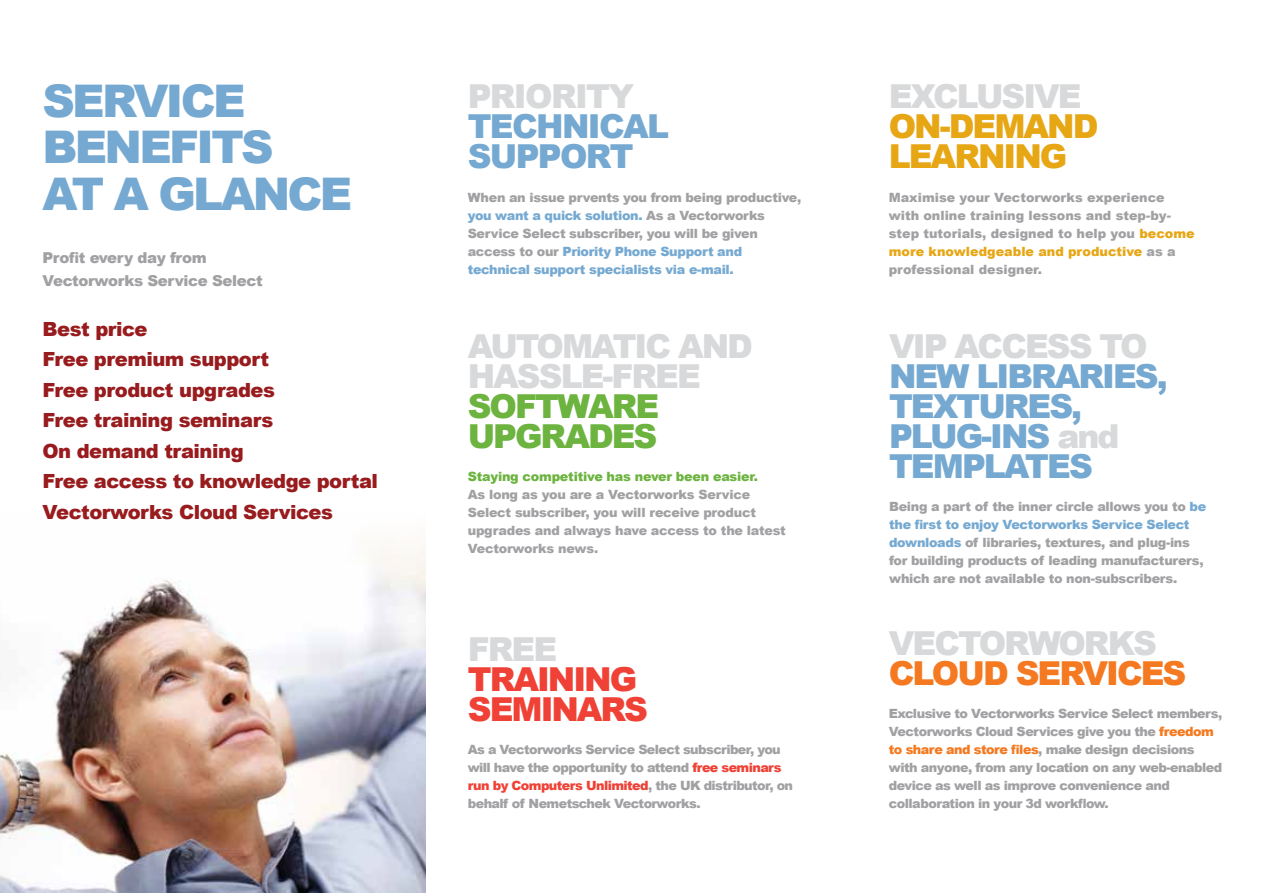
<style>
.page{position:relative;width:1263px;height:893px;background:#fff}
.page>*{position:absolute;margin:0;border:0;box-sizing:border-box;transform-origin:0 0}
.t1{font:900 45px/46.5px "Arial";letter-spacing:-.06em;color:#75a9d1}
.t2{font:900 33px/30px "Arial";letter-spacing:-.06em;color:#d8d9da}
.t3{font:900 33px/30px "Arial";letter-spacing:-.06em;color:#75a9d1}
.t4{font:900 33px/30px "Arial";letter-spacing:-.06em;color:#e7a614}
.t5{font:900 33px/30px "Arial";letter-spacing:-.06em;color:#6cb33f}
.t6{font:900 33px/30px "Arial";letter-spacing:-.06em;color:#ef4135}
.t7{font:900 33px "Arial";letter-spacing:-.06em;color:#f47920}
.t8{font:900 19.5px/30.5px "Arial";letter-spacing:-.025em;color:#981b1e}
.t9{font:900 15px/23.5px "Arial";letter-spacing:-.025em;color:#a1a1a4}
.t10{font:900 12.75px/18px "Arial";letter-spacing:-.025em;color:#a1a1a4}
.t11{font:900 12.75px/18px "Arial";color:#a1a1a4}
.t12{font:900 12.75px/18px "Arial";letter-spacing:-.045em;color:#a1a1a4}
.t13{font:900 12.75px "Arial";letter-spacing:-.02em;color:#6cb33f}
.s1{color:#75a9d1}
.s2{color:#ef4135}
.s3{color:#e7a614}
.s4{color:#d8d9da}
.s5{color:#f47920}
</style>
<div class="page">
<img style="left:0;top:546px;width:425px;height:347px">
<h1 class="t1" style="left:43px;top:76px;width:311px">SERVICE<br>BENEFITS<br>AT A GLANCE</h1>
<p class="t9" style="left:43px;top:245px;width:222px">Profit every day from<br>Vectorworks Service Select</p>
<h3 class="t8" style="left:43px;top:313px;width:337px">Best price<br>Free premium support<br>Free product upgrades<br>Free training seminars<br>On demand training<br>Free access to knowledge portal<br>Vectorworks Cloud Services</h3>
<h2 class="t2" style="left:468px;top:80px;width:168px">PRIORITY</h2>
<h2 class="t3" style="left:468px;top:110px;width:203px">TECHNICAL<br>SUPPORT</h2>
<p class="t10" style="left:468px;top:188px;width:335px">When an issue prvents you from being productive, <span class="s1">you want a quick solution.</span> As a Vectorworks Service Select subscriber, you will be given access to our <span class="s1">Priority Phone Support and technical support specialists via e-mail.</span></p>
<h2 class="t2" style="left:468px;top:330px;width:287px">AUTOMATIC AND<br>HASSLE-FREE</h2>
<h2 class="t5" style="left:468px;top:390px;width:193px">SOFTWARE<br>UPGRADES</h2>
<p class="t13" style="left:468px;top:467px;width:292px">Staying competitive has never been easier.</p>
<p class="t10" style="left:468px;top:485px;width:320px">As long as you are a Vectorworks Service Select subscriber, you will receive product upgrades and always have access to the latest Vectorworks news.</p>
<h2 class="t2" style="left:468px;top:633px;width:91px">FREE</h2>
<h2 class="t6" style="left:468px;top:663px;width:182px">TRAINING<br>SEMINARS</h2>
<p class="t12" style="left:468px;top:740px;width:327px">As a Vectorworks Service Select subscriber, you will have the opportunity to attend <span class="s2">free seminars run by Computers Unlimited</span>, the UK distributor, on behalf of Nemetschek Vectorworks.</p>
<h2 class="t2" style="left:889px;top:80px;width:195px">EXCLUSIVE</h2>
<h2 class="t4" style="left:889px;top:110px;width:211px">ON-DEMAND<br>LEARNING</h2>
<p class="t11" style="left:889px;top:188px;width:307px">Maximise your Vectorworks experience with online training lessons and step-by&shy;step tutorials, designed to help you <span class="s3">become more knowledgeable and productive</span> as a professional designer.</p>
<h2 class="t2" style="left:889px;top:330px;width:260px">VIP ACCESS TO</h2>
<h2 class="t3" style="left:889px;top:360px;width:280px">NEW LIBRARIES,<br>TEXTURES,<br>PLUG-INS <span class="s4">and<br></span>TEMPLATES</h2>
<p class="t10" style="left:889px;top:497px;width:318px">Being a part of the inner circle allows you to <span class="s1">be the first to enjoy Vectorworks Service Select downloads</span> of libraries, textures, and plug-ins for building products of leading manufacturers, which are not available to non-subscribers.</p>
<h2 class="t2" style="left:889px;top:627px;width:270px">VECTORWORKS</h2>
<h2 class="t7" style="left:889px;top:649px;width:299px">CLOUD SERVICES</h2>
<p class="t10" style="left:889px;top:704px;width:335px">Exclusive to Vectorworks Service Select members, Vectorworks Cloud Services give you the <span class="s5">freedom to share and store files</span>, make design decisions with anyone, from any location on any web-enabled device as well as improve convenience and collaboration in your 3d workflow.</p>
</div>
